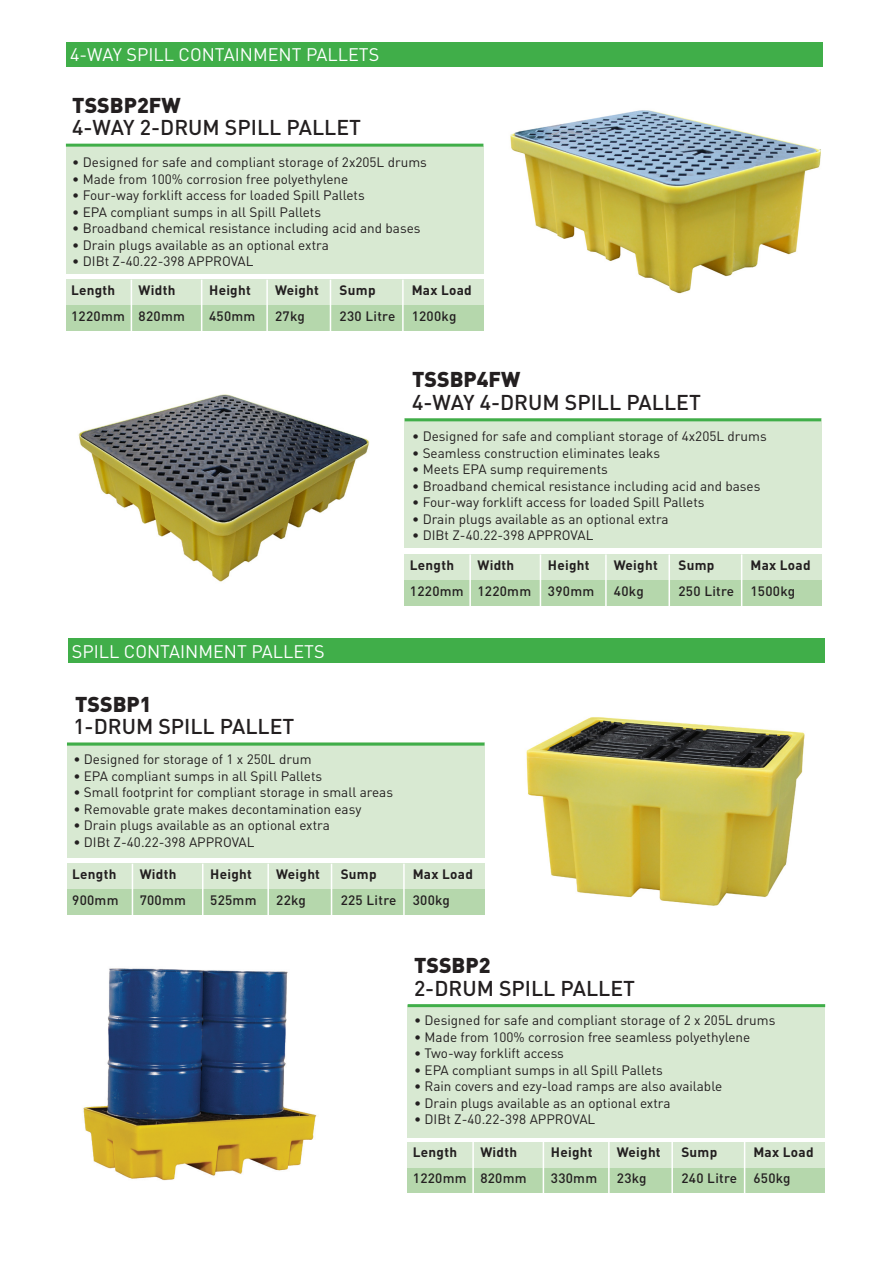
<style>
.page{position:relative;width:893px;height:1263px;background:#fff}
.page>*{position:absolute;margin:0;border:0;box-sizing:border-box;transform-origin:0 0}
.t1{font:500 21.15px "DIN";color:#231f20}
.t2{font:900 21.15px "DIN";color:#231f20}
.t3{font:18px "DIN";color:#fff}
.t4{font:13.5px "DIN";color:#231f20}
.t5{font:700 13.5px "DIN";letter-spacing:.02em;color:#231f20}
.t6{font:500 13.5px "DIN";letter-spacing:.02em;color:#231f20}
</style>
<div class="page">
<div style="left:66px;top:305px;width:417px;height:26px;background:#b5d7ac"></div>
<div style="left:405px;top:580px;width:417px;height:26px;background:#b5d7ac"></div>
<div style="left:66px;top:279px;width:417px;height:26px;background:#d8e9d2"></div>
<div style="left:66px;top:147px;width:417px;height:127px;background:#d8e9d2"></div>
<div style="left:404px;top:418px;width:418px;height:130px;background:#d8e9d2"></div>
<div style="left:405px;top:554px;width:417px;height:26px;background:#d8e9d2"></div>
<hr style="left:131px;top:280px;width:1px;height:54px;background:#fff">
<hr style="left:469px;top:554px;width:2px;height:55px;background:#fff">
<hr style="left:201px;top:280px;width:1px;height:54px;background:#fff">
<hr style="left:540px;top:554px;width:1px;height:55px;background:#fff">
<hr style="left:266px;top:280px;width:2px;height:54px;background:#fff">
<hr style="left:605px;top:554px;width:2px;height:55px;background:#fff">
<hr style="left:330px;top:280px;width:1px;height:54px;background:#fff">
<hr style="left:668px;top:554px;width:2px;height:55px;background:#fff">
<hr style="left:402px;top:280px;width:2px;height:54px;background:#fff">
<hr style="left:741px;top:554px;width:1px;height:55px;background:#fff">
<div style="left:66px;top:43px;width:757px;height:24px;background:#40ae49"></div>
<hr style="left:66px;top:144px;width:417px;height:3px;background:#40ae49">
<hr style="left:405px;top:418px;width:416px;height:3px;background:#40ae49">
<img style="left:510px;top:110px;width:311px;height:184px">
<img style="left:78px;top:394px;width:292px;height:188px">
<div style="left:407px;top:1005px;width:418px;height:132px;background:#d8e9d2"></div>
<div style="left:67px;top:742px;width:417px;height:115px;background:#d8e9d2"></div>
<div style="left:408px;top:1167px;width:417px;height:26px;background:#b5d7ac"></div>
<div style="left:67px;top:889px;width:417px;height:26px;background:#b5d7ac"></div>
<div style="left:408px;top:1142px;width:417px;height:25px;background:#d8e9d2"></div>
<div style="left:67px;top:863px;width:417px;height:26px;background:#d8e9d2"></div>
<hr style="left:472px;top:1142px;width:2px;height:54px;background:#fff">
<hr style="left:132px;top:864px;width:1px;height:54px;background:#fff">
<hr style="left:543px;top:1142px;width:1px;height:54px;background:#fff">
<hr style="left:202px;top:864px;width:1px;height:54px;background:#fff">
<hr style="left:608px;top:1142px;width:2px;height:54px;background:#fff">
<hr style="left:267px;top:864px;width:2px;height:54px;background:#fff">
<hr style="left:671px;top:1142px;width:2px;height:54px;background:#fff">
<hr style="left:331px;top:864px;width:1px;height:54px;background:#fff">
<hr style="left:744px;top:1142px;width:1px;height:54px;background:#fff">
<hr style="left:403px;top:864px;width:2px;height:54px;background:#fff">
<hr style="left:408px;top:1004px;width:417px;height:3px;background:#40ae49">
<hr style="left:67px;top:743px;width:417px;height:3px;background:#40ae49">
<img style="left:83px;top:968px;width:234px;height:213px">
<img style="left:526px;top:717px;width:279px;height:189px">
<div style="left:68px;top:639px;width:756px;height:24px;background:#40ae49"></div>
<p class="t3" style="left:70px;top:44px;width:311px">4-WAY SPILL CONTAINMENT PALLETS</p>
<p class="t2" style="left:72px;top:91px;width:110px">TSSBP2FW</p>
<p class="t1" style="left:72px;top:114px;width:290px">4-WAY 2-DRUM SPILL PALLET</p>
<p class="t4" style="left:72px;top:154px;width:356px">• Designed for safe and compliant storage of 2x205L drums</p>
<p class="t4" style="left:72px;top:171px;width:278px">• Made from 100% corrosion free polyethylene</p>
<p class="t4" style="left:72px;top:187px;width:294px">• Four-way forklift access for loaded Spill Pallets</p>
<p class="t4" style="left:72px;top:204px;width:250px">• EPA compliant sumps in all Spill Pallets</p>
<p class="t4" style="left:72px;top:220px;width:350px">• Broadband chemical resistance including acid and bases</p>
<p class="t4" style="left:72px;top:237px;width:258px">• Drain plugs available as an optional extra</p>
<p class="t4" style="left:72px;top:253px;width:183px">• DIBt Z-40.22-398 APPROVAL</p>
<p class="t5" style="left:71px;top:281px;width:46px">Length</p>
<p class="t5" style="left:139px;top:281px;width:38px">Width</p>
<p class="t5" style="left:209px;top:281px;width:43px">Height</p>
<p class="t5" style="left:275px;top:281px;width:45px">Weight</p>
<p class="t5" style="left:340px;top:281px;width:37px">Sump</p>
<p class="t5" style="left:412px;top:281px;width:62px">Max Load</p>
<p class="t6" style="left:71px;top:308px;width:115px">1220mm 820mm</p>
<p class="t6" style="left:209px;top:308px;width:48px">450mm</p>
<p class="t6" style="left:275px;top:308px;width:31px">27kg</p>
<p class="t6" style="left:340px;top:308px;width:118px">230 Litre 1200kg</p>
<p class="t2" style="left:412px;top:365px;width:110px">TSSBP4FW</p>
<p class="t1" style="left:412px;top:389px;width:290px">4-WAY 4-DRUM SPILL PALLET</p>
<p class="t4" style="left:412px;top:428px;width:356px">• Designed for safe and compliant storage of 4x205L drums</p>
<p class="t4" style="left:412px;top:444px;width:250px">• Seamless construction eliminates leaks</p>
<p class="t4" style="left:412px;top:461px;width:197px">• Meets EPA sump requirements</p>
<p class="t4" style="left:412px;top:477px;width:350px">• Broadband chemical resistance including acid and bases</p>
<p class="t4" style="left:412px;top:494px;width:294px">• Four-way forklift access for loaded Spill Pallets</p>
<p class="t4" style="left:412px;top:510px;width:258px">• Drain plugs available as an optional extra</p>
<p class="t4" style="left:412px;top:527px;width:183px">• DIBt Z-40.22-398 APPROVAL</p>
<h2 class="t3" style="left:72px;top:640px;width:254px">SPILL CONTAINMENT PALLETS</h2>
<h1 class="t2" style="left:75px;top:690px;width:78px">TSSBP1</h1>
<h1 class="t1" style="left:73px;top:713px;width:223px">1-DRUM SPILL PALLET</h1>
<p class="t4" style="left:73px;top:751px;width:240px">• Designed for storage of 1 x 250L drum</p>
<p class="t4" style="left:73px;top:767px;width:250px">• EPA compliant sumps in all Spill Pallets</p>
<p class="t4" style="left:73px;top:784px;width:321px">• Small footprint for compliant storage in small areas</p>
<p class="t4" style="left:73px;top:800px;width:290px">• Removable grate makes decontamination easy</p>
<p class="t4" style="left:73px;top:817px;width:258px">• Drain plugs available as an optional extra</p>
<p class="t4" style="left:73px;top:833px;width:183px">• DIBt Z-40.22-398 APPROVAL</p>
<p class="t5" style="left:410px;top:556px;width:46px">Length</p>
<p class="t5" style="left:477px;top:556px;width:38px">Width</p>
<p class="t5" style="left:548px;top:556px;width:43px">Height</p>
<p class="t5" style="left:614px;top:556px;width:45px">Weight</p>
<p class="t5" style="left:678px;top:556px;width:37px">Sump</p>
<p class="t5" style="left:750px;top:556px;width:62px">Max Load</p>
<p class="t6" style="left:410px;top:582px;width:186px">1220mm 1220mm 390mm</p>
<p class="t6" style="left:614px;top:582px;width:31px">40kg</p>
<p class="t6" style="left:678px;top:582px;width:118px">250 Litre 1500kg</p>
<p class="t5" style="left:72px;top:865px;width:46px">Length</p>
<p class="t5" style="left:140px;top:865px;width:38px">Width</p>
<p class="t5" style="left:210px;top:865px;width:43px">Height</p>
<p class="t5" style="left:276px;top:865px;width:45px">Weight</p>
<p class="t5" style="left:341px;top:865px;width:37px">Sump</p>
<p class="t5" style="left:413px;top:865px;width:62px">Max Load</p>
<p class="t6" style="left:72px;top:892px;width:48px">900mm</p>
<p class="t6" style="left:140px;top:892px;width:48px">700mm</p>
<p class="t6" style="left:210px;top:892px;width:48px">525mm</p>
<p class="t6" style="left:276px;top:892px;width:31px">22kg</p>
<p class="t6" style="left:341px;top:892px;width:111px">225 Litre 300kg</p>
<h1 class="t2" style="left:414px;top:951px;width:78px">TSSBP2</h1>
<h1 class="t1" style="left:414px;top:975px;width:223px">2-DRUM SPILL PALLET</h1>
<p class="t4" style="left:414px;top:1012px;width:363px">• Designed for safe and compliant storage of 2 x 205L drums</p>
<p class="t4" style="left:414px;top:1028px;width:338px">• Made from 100% corrosion free seamless polyethylene</p>
<p class="t4" style="left:414px;top:1045px;width:151px">• Two-way forklift access</p>
<p class="t4" style="left:414px;top:1061px;width:250px">• EPA compliant sumps in all Spill Pallets</p>
<p class="t4" style="left:414px;top:1078px;width:310px">• Rain covers and ezy-load ramps are also available</p>
<p class="t4" style="left:414px;top:1094px;width:258px">• Drain plugs available as an optional extra</p>
<p class="t4" style="left:414px;top:1111px;width:183px">• DIBt Z-40.22-398 APPROVAL</p>
<p class="t5" style="left:413px;top:1144px;width:46px">Length</p>
<p class="t5" style="left:480px;top:1144px;width:38px">Width</p>
<p class="t5" style="left:551px;top:1144px;width:43px">Height</p>
<p class="t5" style="left:617px;top:1144px;width:45px">Weight</p>
<p class="t5" style="left:681px;top:1144px;width:37px">Sump</p>
<p class="t5" style="left:753px;top:1144px;width:62px">Max Load</p>
<p class="t6" style="left:413px;top:1170px;width:115px">1220mm 820mm</p>
<p class="t6" style="left:551px;top:1170px;width:48px">330mm</p>
<p class="t6" style="left:617px;top:1170px;width:31px">23kg</p>
<p class="t6" style="left:681px;top:1170px;width:111px">240 Litre 650kg</p>
</div>
